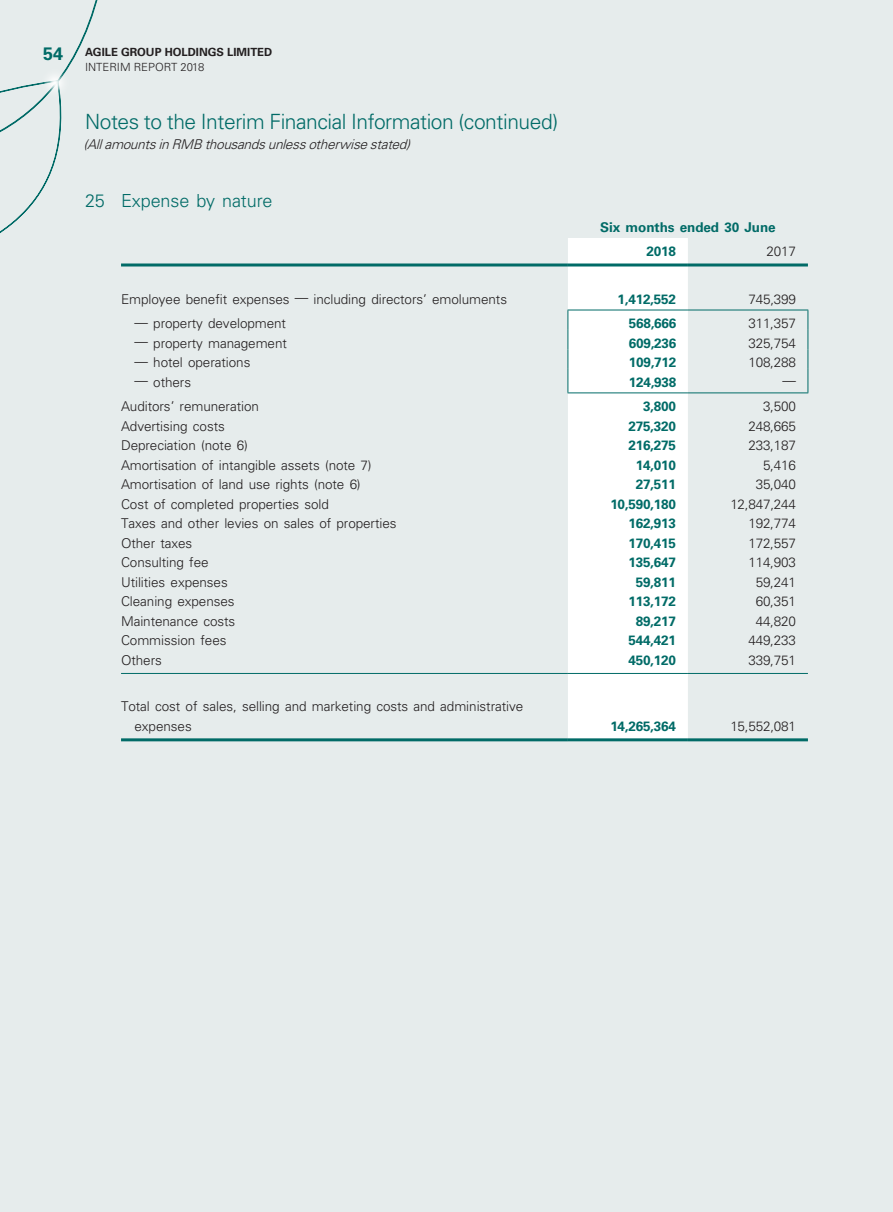
<style>
.page{position:relative;width:893px;height:1212px;background:#e6ecec}
.page>*{position:absolute;margin:0;border:0;box-sizing:border-box;transform-origin:0 0}
.t1{font:300 21px "Univers LT Std";letter-spacing:-.02em;color:#016b67}
._03_H1{font:300 18px "Univers LT Std";letter-spacing:-.005em;color:#016b67}
.t2{font:700 18px "Univers LT Std";color:#016b67}
._15_Table_Stub{font:300 13.5px/19.5px "Univers LT Std";letter-spacing:-.005em;color:#231f20}
._12___P2{font:700 13.5px "Univers LT Std";letter-spacing:-.015em;color:#016b67}
._12___P2-2{font:300 13.5px "Univers LT Std";letter-spacing:-.015em;color:#231f20}
.t3{font:italic 300 13.5px "Univers LT Std";color:#231f20}
.t4{font:700 11.25px "Univers LT Std";color:#231f20}
.t5{font:300 11.25px "Univers LT Std";color:#231f20}
</style>
<div class="page">
<svg style="left:0;top:0;width:98px;height:233px"></svg>
<img style="left:28px;top:57px;width:53px;height:52px">
<div style="left:568px;top:238px;width:120px;height:500px;background:#fff"></div>
<hr style="left:567px;top:310px;width:121px;height:1px;background:#016b67">
<hr style="left:688px;top:310px;width:120px;height:1px;background:#016b67">
<svg style="left:567px;top:310px;width:1px;height:82px"></svg>
<svg style="left:807px;top:310px;width:1px;height:82px"></svg>
<hr style="left:567px;top:392px;width:121px;height:1px;background:#016b67">
<hr style="left:688px;top:392px;width:120px;height:1px;background:#016b67">
<hr style="left:121px;top:263px;width:447px;height:3px;background:#016b67">
<hr style="left:568px;top:263px;width:120px;height:3px;background:#016b67">
<hr style="left:688px;top:263px;width:120px;height:3px;background:#016b67">
<hr style="left:121px;top:673px;width:447px;height:1px;background:#016b67">
<hr style="left:568px;top:673px;width:120px;height:1px;background:#016b67">
<hr style="left:688px;top:673px;width:120px;height:1px;background:#016b67">
<hr style="left:121px;top:738px;width:447px;height:3px;background:#016b67">
<hr style="left:568px;top:738px;width:120px;height:3px;background:#016b67">
<hr style="left:688px;top:738px;width:120px;height:3px;background:#016b67">
<h2 class="t2" style="left:43px;top:43px;width:22px">54</h2>
<p class="t4" style="left:85px;top:46px;width:189px">AGILE GROUP HOLDINGS LIMITED</p>
<p class="t5" style="left:85px;top:61px;width:121px">INTERIM REPORT 2018</p>
<h1 class="t1" style="left:85px;top:109px;width:475px">Notes to the Interim Financial Information (continued)</h1>
<p class="t3" style="left:84px;top:136px;width:332px">(AllamountsinRMBthousandsunlessotherwisestated)</p>
<p class="_03_H1" style="left:85px;top:190px;width:189px">25 Expense by nature</p>
<p class="_12___P2" style="left:600px;top:219px;width:177px">Six months ended 30 June</p>
<p class="_12___P2" style="left:646px;top:243px;width:31px">2018</p>
<p class="_12___P2-2" style="left:767px;top:243px;width:31px">2017</p>
<p class="_15_Table_Stub" style="left:121px;top:289px;width:388px">Employee benefit expenses — including directors’ emoluments</p>
<p class="_12___P2" style="left:618px;top:291px;width:60px">1,412,552</p>
<p class="_12___P2-2" style="left:748px;top:291px;width:49px">745,399</p>
<p class="_15_Table_Stub" style="left:135px;top:314px;width:153px">— property development</p>
<p class="_12___P2" style="left:629px;top:315px;width:49px">568,666</p>
<p class="_12___P2-2" style="left:748px;top:315px;width:49px">311,357</p>
<p class="_15_Table_Stub" style="left:135px;top:333px;width:154px">— property management</p>
<p class="_12___P2" style="left:629px;top:335px;width:49px">609,236</p>
<p class="_12___P2-2" style="left:748px;top:335px;width:49px">325,754</p>
<p class="_15_Table_Stub" style="left:135px;top:353px;width:117px">— hotel operations</p>
<p class="_12___P2" style="left:629px;top:354px;width:49px">109,712</p>
<p class="_12___P2-2" style="left:748px;top:354px;width:49px">108,288</p>
<p class="_15_Table_Stub" style="left:135px;top:372px;width:58px">— others</p>
<p class="_12___P2" style="left:629px;top:374px;width:49px">124,938</p>
<p class="_12___P2-2" style="left:782px;top:372px;width:15px">—</p>
<p class="_15_Table_Stub" style="left:121px;top:396px;width:139px">Auditors’ remuneration</p>
<p class="_12___P2" style="left:643px;top:398px;width:34px">3,800</p>
<p class="_12___P2-2" style="left:763px;top:398px;width:34px">3,500</p>
<p class="_15_Table_Stub" style="left:121px;top:416px;width:105px">Advertising costs</p>
<p class="_12___P2" style="left:628px;top:418px;width:49px">275,320</p>
<p class="_12___P2-2" style="left:748px;top:418px;width:49px">248,665</p>
<p class="_15_Table_Stub" style="left:121px;top:435px;width:128px">Depreciation (note 6)</p>
<p class="_12___P2" style="left:628px;top:437px;width:49px">216,275</p>
<p class="_12___P2-2" style="left:748px;top:437px;width:49px">233,187</p>
<p class="_15_Table_Stub" style="left:121px;top:455px;width:252px">Amortisation of intangible assets (note 7)</p>
<p class="_12___P2" style="left:636px;top:457px;width:42px">14,010</p>
<p class="_12___P2-2" style="left:763px;top:457px;width:34px">5,416</p>
<p class="_15_Table_Stub" style="left:121px;top:474px;width:241px">Amortisation of land use rights (note 6)</p>
<p class="_12___P2" style="left:636px;top:476px;width:42px">27,511</p>
<p class="_12___P2-2" style="left:756px;top:476px;width:42px">35,040</p>
<p class="_15_Table_Stub" style="left:121px;top:494px;width:209px">Cost of completed properties sold</p>
<p class="_12___P2" style="left:610px;top:496px;width:67px">10,590,180</p>
<p class="_12___P2-2" style="left:730px;top:496px;width:67px">12,847,244</p>
<p class="_15_Table_Stub" style="left:121px;top:513px;width:277px">Taxes and other levies on sales of properties</p>
<p class="_12___P2" style="left:628px;top:515px;width:49px">162,913</p>
<p class="_12___P2-2" style="left:748px;top:515px;width:49px">192,774</p>
<p class="_15_Table_Stub" style="left:121px;top:533px;width:73px">Other taxes</p>
<p class="_12___P2" style="left:628px;top:535px;width:49px">170,415</p>
<p class="_12___P2-2" style="left:748px;top:535px;width:49px">172,557</p>
<p class="_15_Table_Stub" style="left:121px;top:552px;width:89px">Consulting fee</p>
<p class="_12___P2" style="left:628px;top:554px;width:49px">135,647</p>
<p class="_12___P2-2" style="left:748px;top:554px;width:49px">114,903</p>
<p class="_15_Table_Stub" style="left:121px;top:572px;width:108px">Utilities expenses</p>
<p class="_12___P2" style="left:636px;top:574px;width:42px">59,811</p>
<p class="_12___P2-2" style="left:756px;top:574px;width:42px">59,241</p>
<p class="_15_Table_Stub" style="left:121px;top:591px;width:115px">Cleaning expenses</p>
<p class="_12___P2" style="left:628px;top:593px;width:49px">113,172</p>
<p class="_12___P2-2" style="left:756px;top:593px;width:42px">60,351</p>
<p class="_15_Table_Stub" style="left:121px;top:611px;width:116px">Maintenance costs</p>
<p class="_12___P2" style="left:636px;top:613px;width:42px">89,217</p>
<p class="_12___P2-2" style="left:756px;top:613px;width:42px">44,820</p>
<p class="_15_Table_Stub" style="left:121px;top:630px;width:107px">Commission fees</p>
<p class="_12___P2" style="left:628px;top:632px;width:49px">544,421</p>
<p class="_12___P2-2" style="left:748px;top:632px;width:49px">449,233</p>
<p class="_15_Table_Stub" style="left:121px;top:650px;width:42px">Others</p>
<p class="_12___P2" style="left:628px;top:652px;width:49px">450,120</p>
<p class="_12___P2-2" style="left:748px;top:652px;width:49px">339,751</p>
<p class="_15_Table_Stub" style="left:135px;top:696px;width:390px;text-indent:-14px">Total cost of sales, selling and marketing costs and administrative expenses</p>
<p class="_12___P2" style="left:610px;top:718px;width:67px">14,265,364</p>
<p class="_12___P2-2" style="left:730px;top:718px;width:67px">15,552,081</p>
</div>
